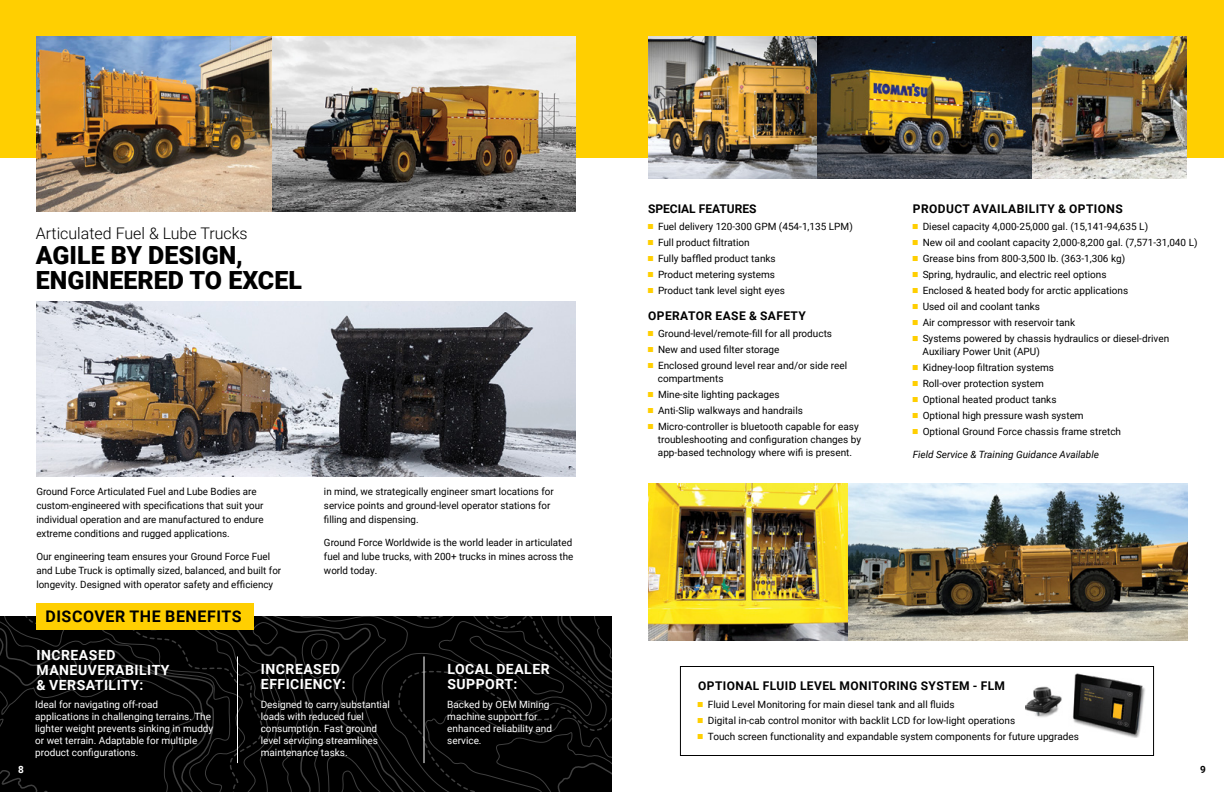
<style>
.page{position:relative;width:1224px;height:792px;background:#fff}
.page>*{position:absolute;margin:0;border:0;box-sizing:border-box;transform-origin:0 0}
.t1{font:900 25px/25px "Roboto";color:#000}
.t2{font:300 16px "Roboto";color:#000}
.t3{font:700 16px "Roboto";letter-spacing:.035em;color:#000}
.t4{font:700 14px/15px "Roboto";letter-spacing:.035em;color:#fff}
.t5{font:700 12px "Roboto";letter-spacing:.035em;color:#000}
.t6{font:700 12px "Roboto";color:#000}
.t7{font:10px/16px "Roboto";color:#000}
.t8{font:10px/12px "Roboto";color:#fff}
.t9{font:italic 10px "Roboto";color:#000}
.t10{font:700 10px "Roboto";color:#fff}
.t11{font:700 10px "Roboto";color:#000}
</style>
<div class="page">
<img style="left:36px;top:301px;width:540px;height:176px">
<div style="left:0;top:0;width:1224px;height:158px;background:#ffcf01"></div>
<img style="left:36px;top:37px;width:540px;height:175px">
<svg style="left:0;top:616px;width:18px;height:176px;background:#050505"></svg>
<svg style="left:18px;top:616px;width:12px;height:176px;background:#030303"></svg>
<svg style="left:598px;top:616px;width:14px;height:176px;background:#060606"></svg>
<svg style="left:30px;top:616px;width:568px;height:176px;background:#040404"></svg>
<svg style="left:196px;top:616px;width:372px;height:176px;background:#050505"></svg>
<svg style="left:217px;top:616px;width:203px;height:176px;background:#050505"></svg>
<hr style="left:237px;top:656px;width:1px;height:107px;background:#fff">
<hr style="left:424px;top:656px;width:1px;height:107px;background:#fff">
<div style="left:36px;top:603px;width:217px;height:27px;background:#ffcf01"></div>
<img style="left:648px;top:36px;width:539px;height:143px">
<img style="left:648px;top:484px;width:540px;height:156px">
<img style="left:1025px;top:686px;width:37px;height:31px">
<img style="left:1072px;top:673px;width:73px;height:64px">
<div style="left:680px;top:666px;width:474px;height:90px;border:1px solid #000"></div>
<h2 class="t2" style="left:36px;top:222px;width:213px">Articulated Fuel &amp; Lube Trucks</h2>
<h1 class="t1" style="left:36px;top:241px;width:268px">AGILE BY DESIGN,<br>ENGINEERED TO EXCEL</h1>
<p class="t7" style="left:36px;top:484px;width:229px;line-height:14px">Ground Force Articulated Fuel and Lube Bodies are custom-engineered with specifications that suit your individual operation and are manufactured to endure extreme conditions and rugged applications.</p>
<p class="t7" style="left:36px;top:549px;width:246px;line-height:14px">Our engineering team ensures your Ground Force Fuel and Lube Truck is optimally sized, balanced, and built for longevity. Designed with operator safety and efficiency</p>
<h2 class="t3" style="left:45px;top:605px;width:198px">DISCOVER THE BENEFITS</h2>
<p class="t7" style="left:324px;top:484px;width:231px;line-height:14px">in mind, we strategically engineer smart locations for service points and ground-level operator stations for filling and dispensing.</p>
<p class="t7" style="left:324px;top:535px;width:251px;line-height:14px;text-align:justify">Ground Force Worldwide is the world leader in articulated fuel and lube trucks, with 200+ trucks in mines across the world today.</p>
<h3 class="t4" style="left:36px;top:647px;width:135px">INCREASED<br>MANEUVERABILITY &amp; VERSATILITY:</h3>
<h3 class="t4" style="left:261px;top:661px;width:86px">INCREASED<br>EFFICIENCY:</h3>
<h3 class="t4" style="left:447px;top:661px;width:104px">LOCAL DEALER<br>SUPPORT:</h3>
<p class="t8" style="left:35px;top:698px;width:180px">Ideal for navigating off-road applications in challenging terrains. The lighter weight prevents sinking in muddy or wet terrain. Adaptable for multiple product configurations.</p>
<p class="t8" style="left:261px;top:698px;width:131px">Designed to carry substantial loads with reduced fuel consumption. Fast ground level servicing streamlines maintenance tasks.</p>
<p class="t8" style="left:447px;top:698px;width:106px">Backed by OEM Mining machine support for enhanced reliability and service.</p>
<p class="t6" style="left:648px;top:200px;width:110px">SPECIAL FEATURES</p>
<p class="t7" style="left:658px;top:218px;width:196px">Fuel delivery 120-300 GPM (454-1,135 LPM)<br>Full product filtration<br>Fully baffled product tanks<br>Product metering systems<br>Product tank level sight eyes</p>
<p class="t5" style="left:648px;top:307px;width:159px">OPERATOR EASE &amp; SAFETY</p>
<p class="t7" style="left:658px;top:325px;width:191px">Ground-level/remote-fill for all products<br>New and used filter storage<br>Enclosed ground level rear and/or side reel</p>
<p class="t7" style="left:658px;top:370px;width:202px">compartments<br>Mine-site lighting packages<br>Anti-Slip walkways and handrails<br>Micro-controller is bluetooth capable for easy</p>
<p class="t7" style="left:658px;top:432px;width:205px;line-height:13px">troubleshooting and configuration changes by app-based technology where wifi is present.</p>
<p class="t5" style="left:913px;top:200px;width:211px">PRODUCT AVAILABILITY &amp; OPTIONS</p>
<p class="t7" style="left:923px;top:218px;width:276px">Diesel capacity 4,000-25,000 gal. (15,141-94,635 L)<br>New oil and coolant capacity 2,000-8,200 gal. (7,571-31,040 L)<br>Grease bins from 800-3,500 lb. (363-1,306 kg)<br>Spring, hydraulic, and electric reel options<br>Enclosed &amp; heated body for arctic applications<br>Used oil and coolant tanks<br>Air compressor with reservoir tank<br>Systems powered by chassis hydraulics or diesel-driven</p>
<p class="t7" style="left:923px;top:343px;width:200px">Auxiliary Power Unit (APU)<br>Kidney-loop filtration systems<br>Roll-over protection system<br>Optional heated product tanks<br>Optional high pressure wash system Optional Ground Force chassis frame stretch</p>
<p class="t9" style="left:913px;top:447px;width:188px">Field Service &amp; Training Guidance Available</p>
<p class="t5" style="left:698px;top:677px;width:309px">OPTIONAL FLUID LEVEL MONITORING SYSTEM - FLM</p>
<p class="t7" style="left:708px;top:696px;width:372px">Fluid Level Monitoring for main diesel tank and all fluids<br>Digital in-cab control monitor with backlit LCD for low-light operations<br>Touch screen functionality and expandable system components for future upgrades</p>
<p class="t10" style="left:18px;top:763px;width:7px">8</p>
<p class="t11" style="left:1200px;top:763px;width:7px">9</p>
</div>
